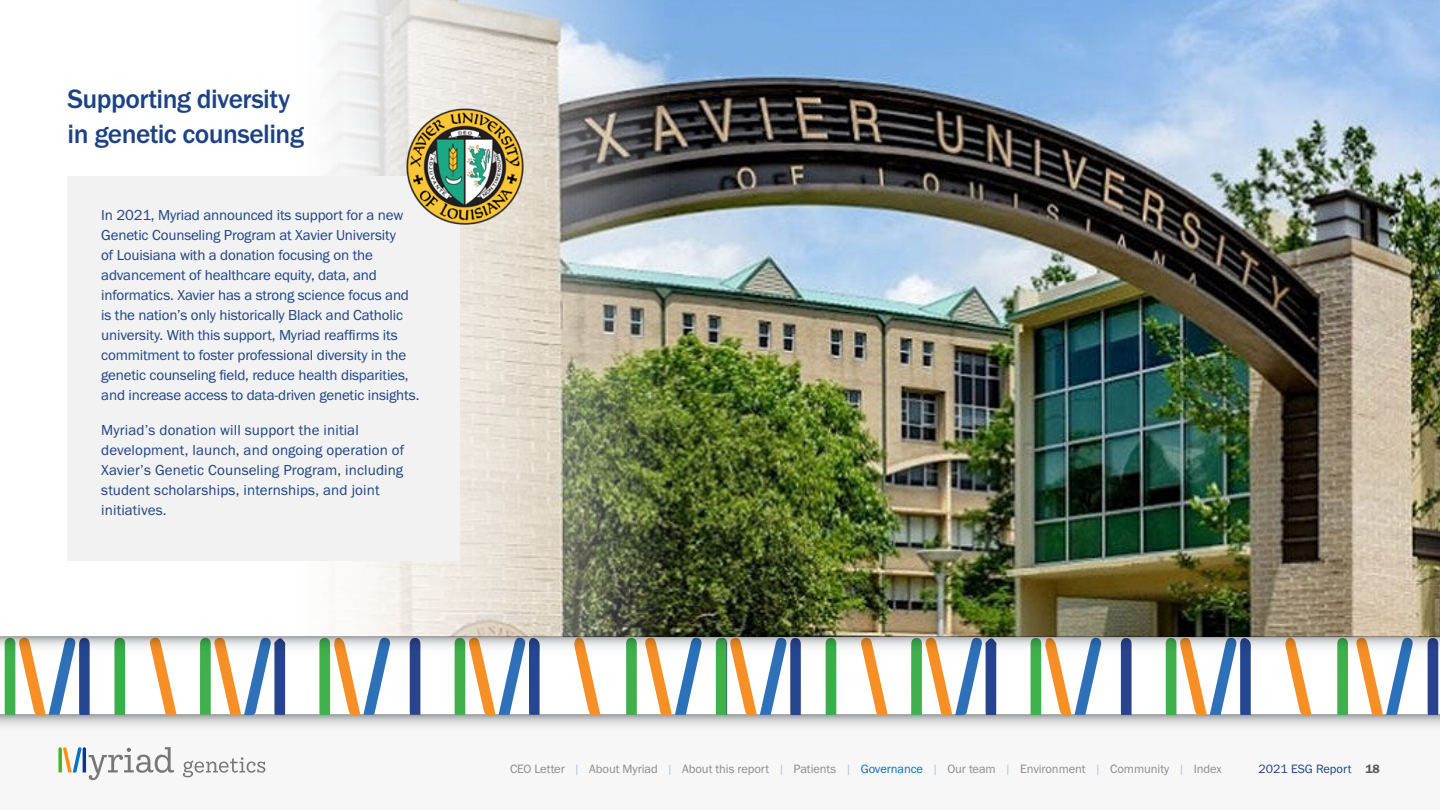
<style>
.page{position:relative;width:1440px;height:810px;background:#fff}
.page>*{position:absolute;margin:0;border:0;box-sizing:border-box;transform-origin:0 0}
.Main_title{font:500 27.5px/35px "Franklin Gothic URW";letter-spacing:-.02em;color:#1c4286}
.Main_body_text{font:15px/20px "Franklin Gothic URW Boo";letter-spacing:-.01em;color:#1c4286}
.Main_body_text-2{font:15px/20px "Franklin Gothic URW Boo";letter-spacing:.01em;color:#1c4286}
.t1{font:12.5px "Franklin Gothic URW Boo";letter-spacing:-.005em;color:#8a8b8c}
.t2{font:12.5px "Franklin Gothic URW Boo";color:#1c4286}
.s1{color:#a5c8e9}
.s2{color:#0071ce}
.s3{font-family:"Franklin Gothic URW Dem";color:#58595b}
</style>
<div class="page">
<div style="left:0;top:707px;width:1440px;height:103px;background:#f7f7f7"></div>
<div style="left:0;top:0;width:1440px;height:714px;background:#fff"></div>
<svg style="left:0;top:715px;width:1440px;height:11px"></svg>
<svg style="left:58px;top:747px;width:116px;height:33px"></svg>
<svg style="left:183px;top:757px;width:82px;height:20px"></svg>
<img style="left:329px;top:0;width:1111px;height:636px">
<svg style="left:574px;top:677px;width:26px;height:39px"></svg>
<svg style="left:149px;top:677px;width:27px;height:38px"></svg>
<svg style="left:645px;top:677px;width:57px;height:38px"></svg>
<svg style="left:455px;top:677px;width:85px;height:39px"></svg>
<svg style="left:626px;top:677px;width:11px;height:38px"></svg>
<svg style="left:200px;top:677px;width:85px;height:38px"></svg>
<svg style="left:410px;top:677px;width:10px;height:38px"></svg>
<svg style="left:5px;top:677px;width:85px;height:39px"></svg>
<svg style="left:114px;top:677px;width:11px;height:38px"></svg>
<svg style="left:319px;top:677px;width:72px;height:39px"></svg>
<svg style="left:1285px;top:677px;width:27px;height:39px"></svg>
<svg style="left:861px;top:677px;width:27px;height:38px"></svg>
<svg style="left:1356px;top:677px;width:57px;height:38px"></svg>
<svg style="left:1166px;top:677px;width:85px;height:39px"></svg>
<svg style="left:1337px;top:677px;width:11px;height:38px"></svg>
<svg style="left:911px;top:677px;width:86px;height:38px"></svg>
<svg style="left:1121px;top:677px;width:11px;height:38px"></svg>
<svg style="left:716px;top:677px;width:85px;height:39px"></svg>
<svg style="left:826px;top:677px;width:10px;height:38px"></svg>
<svg style="left:1031px;top:677px;width:71px;height:39px"></svg>
<svg style="left:1428px;top:677px;width:10px;height:38px"></svg>
<div style="left:68px;top:176px;width:392px;height:385px;background:#f2f2f2"></div>
<svg style="left:0;top:636px;width:1440px;height:41px"></svg>
<img style="left:396px;top:100px;width:138px;height:139px">
<p class="Main_title" style="left:68px;top:81px;width:238px">Supporting diversity in genetic counseling</p>
<p class="Main_body_text" style="left:101px;top:205px;width:320px">In 2021, Myriad announced its support for a new Genetic Counseling Program at Xavier University<br>of Louisiana with a donation focusing on the advancement of healthcare equity, data, and informatics. Xavier has a strong science focus and is the nation’s only historically Black and Catholic university. With this support, Myriad reaffirms its commitment to foster professional diversity in the genetic counseling field, reduce health disparities, and increase access to data-driven genetic insights.</p>
<p class="Main_body_text-2" style="left:101px;top:420px;width:305px">Myriad’s donation will support the initial development, launch, and ongoing operation of Xavier’s Genetic Counseling Program, including student scholarships, internships, and joint initiatives.</p>
<p class="t1" style="left:510px;top:761px;width:713px">CEO Letter <span class="s1">|</span> About Myriad <span class="s1">|</span> About this report <span class="s1">|</span> Patients <span class="s1">|</span> <span class="s2">Governance</span> <span class="s1">|</span> Our team <span class="s1">|</span> Environment <span class="s1">|</span> Community <span class="s1">|</span> Index</p>
<p class="t2" style="left:1259px;top:761px;width:123px">2021 ESG Report <span class="s3">18</span></p>
</div>
